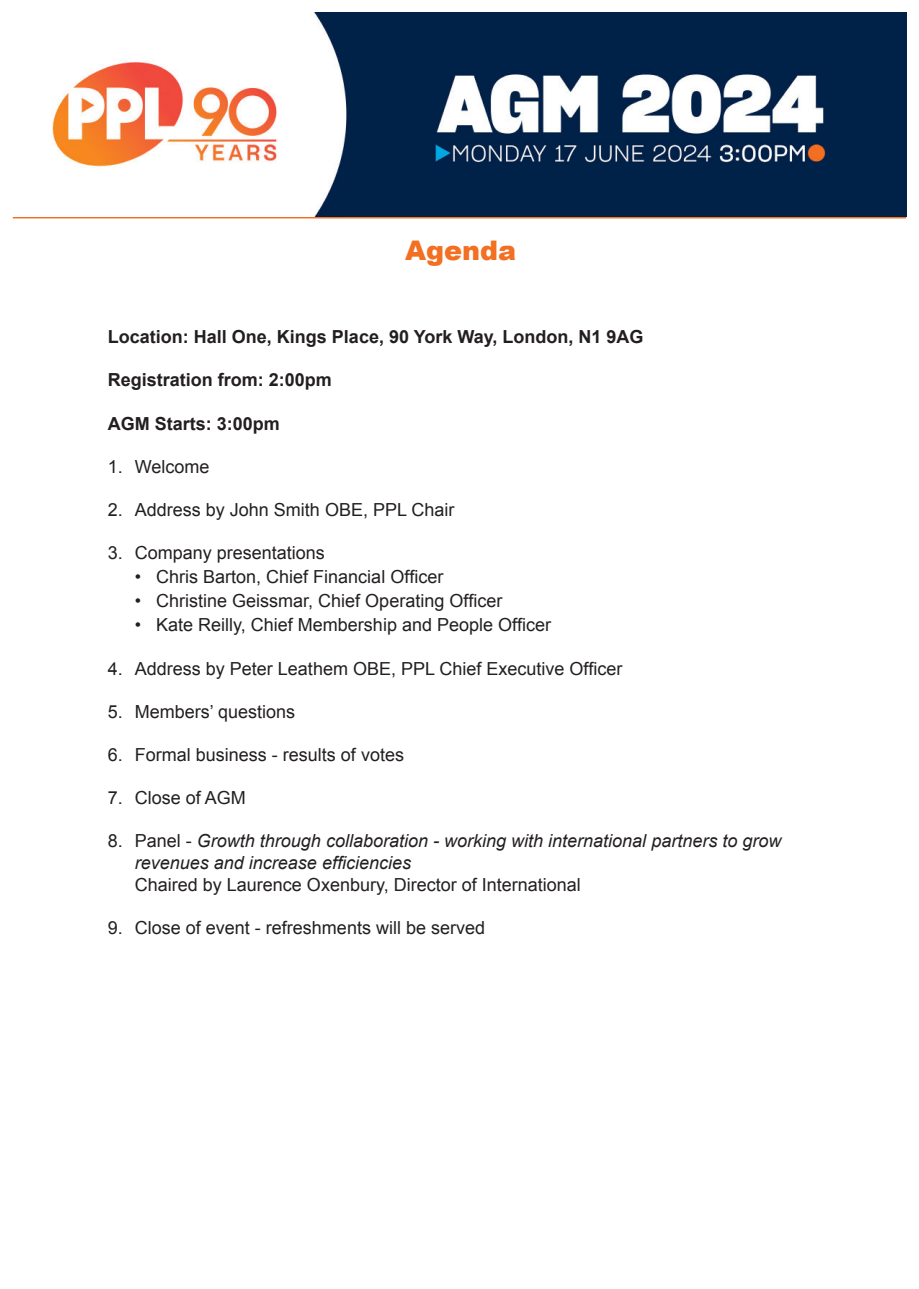
<style>
.page{position:relative;width:919px;height:1289px;background:#fff}
.page>*{position:absolute;margin:0;border:0;box-sizing:border-box;transform-origin:0 0}
.t1{font:900 27px "Arial";color:#f36f21}
.t2{font:18px "Arial";color:#231f20}
.t3{font:italic 18px/21.6px "Arial";color:#231f20}
.t4{font:700 18px "Arial";color:#231f20}
.s1{font-style:normal}
</style>
<div class="page">
<hr style="left:13px;top:215px;width:893px;height:3px;background:#f36f21">
<img style="left:13px;top:12px;width:893px;height:204px">
<h1 class="t1" style="left:405px;top:241px;width:113px">Agenda</h1>
<p class="t4" style="left:108px;top:330px;width:537px">Location: Hall One, Kings Place, 90 York Way, London, N1 9AG</p>
<p class="t4" style="left:108px;top:373px;width:226px">Registration from: 2:00pm</p>
<p class="t4" style="left:108px;top:416px;width:174px">AGM Starts: 3:00pm</p>
<p class="t2" style="left:108px;top:459px;width:103px">1. Welcome</p>
<p class="t2" style="left:108px;top:503px;width:348px">2. Address by John Smith OBE, PPL Chair</p>
<p class="t2" style="left:108px;top:546px;width:219px">3. Company presentations</p>
<p class="t2" style="left:135px;top:565px;width:310px">• Chris Barton, Chief Financial Officer</p>
<p class="t2" style="left:135px;top:589px;width:369px">• Christine Geissmar, Chief Operating Officer</p>
<p class="t2" style="left:135px;top:613px;width:418px">• Kate Reilly, Chief Membership and People Officer</p>
<p class="t2" style="left:108px;top:661px;width:516px">4. Address by Peter Leathem OBE, PPL Chief Executive Officer</p>
<p class="t2" style="left:108px;top:704px;width:189px">5. Members’ questions</p>
<p class="t2" style="left:108px;top:747px;width:298px">6. Formal business - results of votes</p>
<p class="t2" style="left:108px;top:791px;width:140px">7. Close of AGM</p>
<p class="t3" style="left:135px;top:831px;width:648px;text-indent:-27px"><span class="s1">8. Panel -</span> Growth through collaboration - working with international partners to grow revenues and increase efficiencies</p>
<p class="t2" style="left:135px;top:877px;width:447px">Chaired by Laurence Oxenbury, Director of International</p>
<p class="t2" style="left:108px;top:920px;width:379px">9. Close of event - refreshments will be served</p>
</div>
